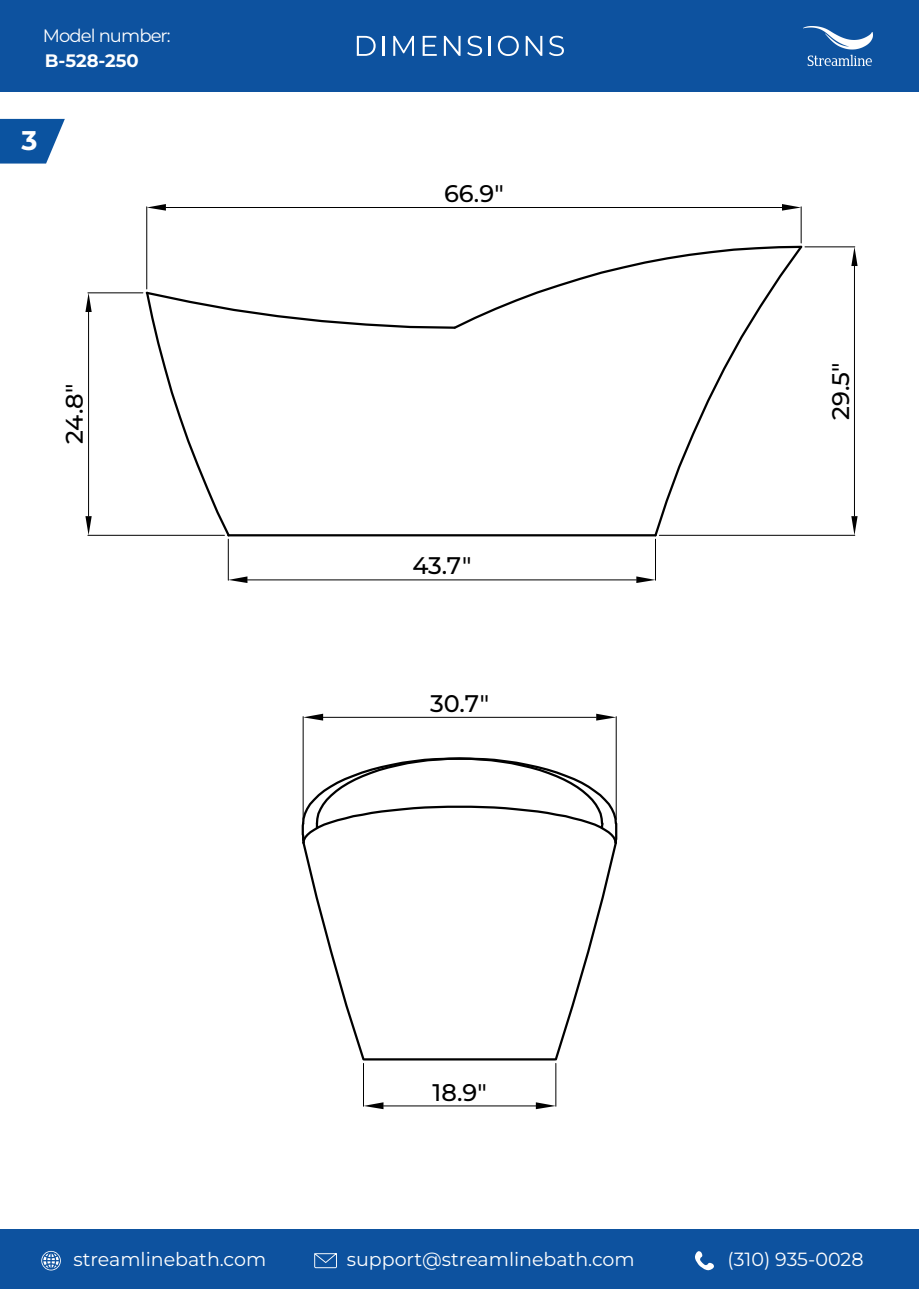
<style>
.page{position:relative;width:919px;height:1289px;background:#fff}
.page>*{position:absolute;margin:0;border:0;box-sizing:border-box;transform-origin:0 0}
.t1{font:100 27px "Montserrat";color:#fff}
.t2{font:100 24px "Montserrat";color:#000}
.t3{font:19.05px "Montserrat";color:#fff}
.t4{font:18px "Montserrat";letter-spacing:-.05em;color:#fff}
.t5{font:100 18px "Montserrat";color:#fff}
</style>
<div class="page">
<div style="left:0;top:0;width:918px;height:92px;background:#0d529f"></div>
<div style="left:0;top:1229px;width:918px;height:59px;background:#0d529f"></div>
<svg style="left:695px;top:1251px;width:19px;height:20px"></svg>
<svg style="left:314px;top:1253px;width:23px;height:15px"></svg>
<svg style="left:41px;top:1250px;width:20px;height:20px"></svg>
<svg style="left:357px;top:36px;width:18px;height:20px"></svg>
<hr style="left:382px;top:36px;width:2px;height:20px;background:#fff">
<svg style="left:393px;top:36px;width:21px;height:20px"></svg>
<svg style="left:422px;top:36px;width:14px;height:20px"></svg>
<svg style="left:444px;top:36px;width:16px;height:20px"></svg>
<svg style="left:467px;top:36px;width:15px;height:20px"></svg>
<hr style="left:489px;top:36px;width:2px;height:20px;background:#fff">
<svg style="left:498px;top:36px;width:20px;height:20px"></svg>
<svg style="left:525px;top:36px;width:17px;height:20px"></svg>
<svg style="left:549px;top:36px;width:15px;height:20px"></svg>
<img style="left:803px;top:27px;width:69px;height:38px">
<svg style="left:0;top:119px;width:65px;height:44px;background:#2e6bad"></svg>
<hr style="left:228px;top:539px;width:1px;height:41px;background:#000">
<hr style="left:655px;top:539px;width:1px;height:41px;background:#000">
<hr style="left:247px;top:579px;width:389px;height:1px;background:#000">
<svg style="left:228px;top:576px;width:19px;height:7px"></svg>
<svg style="left:636px;top:576px;width:19px;height:7px"></svg>
<svg style="left:144px;top:244px;width:660px;height:293px"></svg>
<hr style="left:146px;top:207px;width:1px;height:82px;background:#000">
<hr style="left:800px;top:207px;width:1px;height:36px;background:#000">
<hr style="left:166px;top:207px;width:615px;height:1px;background:#000">
<svg style="left:147px;top:204px;width:19px;height:7px"></svg>
<svg style="left:781px;top:204px;width:20px;height:7px"></svg>
<hr style="left:88px;top:292px;width:55px;height:1px;background:#000">
<hr style="left:88px;top:535px;width:136px;height:1px;background:#000">
<hr style="left:88px;top:312px;width:1px;height:204px;background:#000">
<svg style="left:85px;top:293px;width:7px;height:19px"></svg>
<svg style="left:85px;top:516px;width:7px;height:19px"></svg>
<hr style="left:804px;top:246px;width:50px;height:1px;background:#000">
<hr style="left:659px;top:535px;width:195px;height:1px;background:#000">
<hr style="left:854px;top:266px;width:1px;height:250px;background:#000">
<svg style="left:851px;top:247px;width:6px;height:19px"></svg>
<svg style="left:851px;top:516px;width:6px;height:19px"></svg>
<svg style="left:301px;top:756px;width:317px;height:305px"></svg>
<hr style="left:303px;top:716px;width:1px;height:103px;background:#000">
<hr style="left:615px;top:716px;width:1px;height:103px;background:#000">
<hr style="left:323px;top:717px;width:273px;height:1px;background:#000">
<svg style="left:303px;top:713px;width:20px;height:7px"></svg>
<svg style="left:596px;top:713px;width:20px;height:7px"></svg>
<hr style="left:363px;top:1063px;width:1px;height:43px;background:#000">
<hr style="left:555px;top:1063px;width:1px;height:43px;background:#000">
<hr style="left:383px;top:1105px;width:152px;height:1px;background:#000">
<svg style="left:363px;top:1102px;width:20px;height:7px"></svg>
<svg style="left:535px;top:1102px;width:20px;height:7px"></svg>
<p class="t4" style="left:43px;top:23px;width:129px">Model number:</p>
<p class="t5" style="left:45px;top:48px;width:96px">B-528-250</p>
<h1 class="t1" style="left:21px;top:123px;width:17px">3</h1>
<p class="t2" style="left:58px;top:444px;width:62px;rotate:-90deg">24.8″</p>
<p class="t2" style="left:444px;top:177px;width:61px">66.9″</p>
<p class="t2" style="left:412px;top:550px;width:61px">43.7″</p>
<p class="t2" style="left:430px;top:687px;width:61px">30.7″</p>
<p class="t2" style="left:824px;top:419px;width:58px;rotate:-90deg">29.5″</p>
<p class="t2" style="left:432px;top:1076px;width:56px">18.9″</p>
<p class="t3" style="left:74px;top:1246px;width:194px">streamlinebath.com</p>
<p class="t3" style="left:347px;top:1246px;width:289px">support@streamlinebath.com</p>
<p class="t3" style="left:727px;top:1246px;width:137px">(310) 935-0028</p>
</div>
